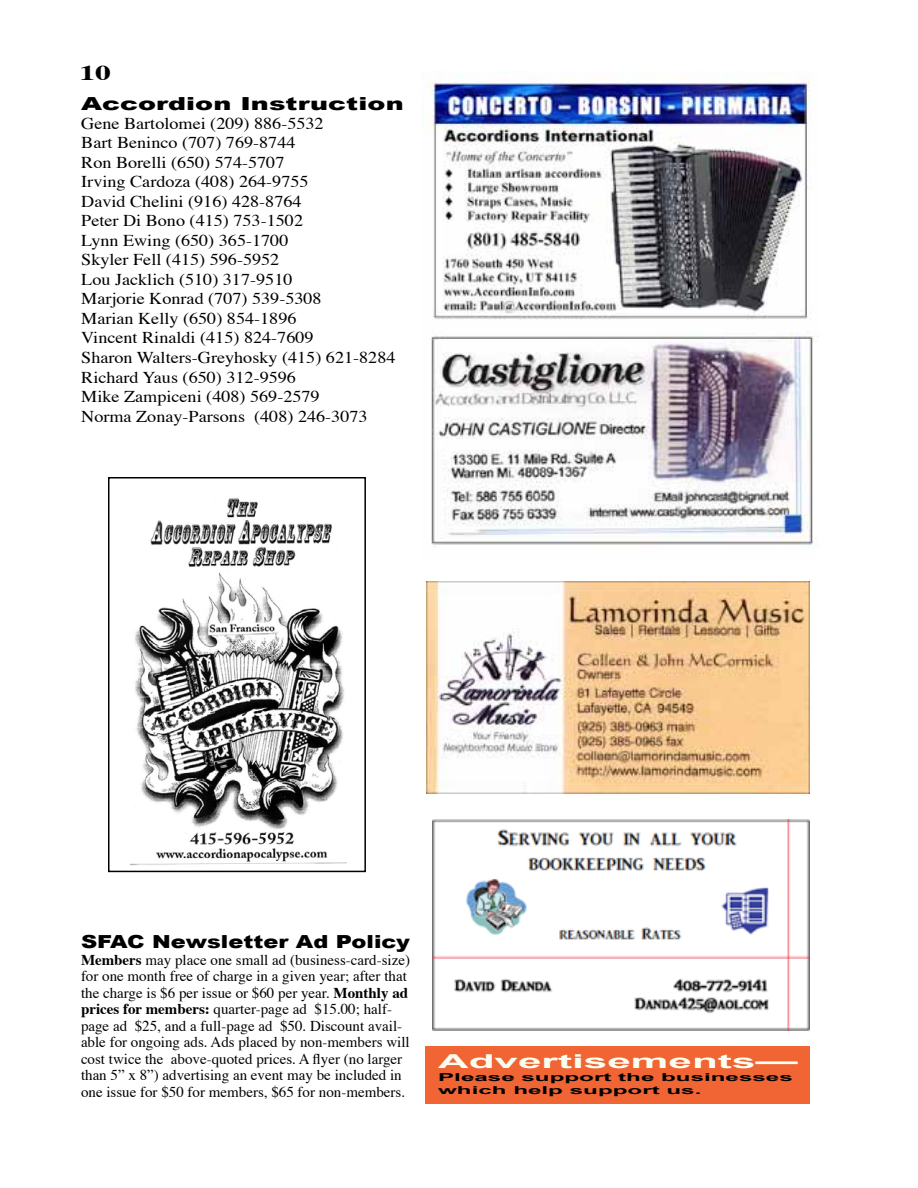
<style>
.page{position:relative;width:918px;height:1188px;background:#fff}
.page>*{position:absolute;margin:0;border:0;box-sizing:border-box;transform-origin:0 0}
.t1{font:700 21px "Times";color:#000;scale:1.5 1}
.t2{font:700 19.2px "Arial";color:#f8fff1;scale:2.21 1}
.t3{font:900 18px "Arial";color:#000;scale:1.25 1}
.t4{font:900 18px "Arial";color:#000;scale:1.5 1}
.t5{font:16.5px/19.5px "Times";color:#000;scale:1.1 1}
.t6{font:15px/16.5px "Times";color:#000}
.t7{font:700 10.95px/13px "Arial";color:#000;scale:2.21 1}
.s1{font-weight:700}
</style>
<div class="page">
<img style="left:421px;top:71px;width:392px;height:476px">
<div style="left:426px;top:1046px;width:384px;height:58px;background:#f16534"></div>
<img style="left:130px;top:498px;width:217px;height:367px">
<div style="left:108px;top:477px;width:258px;height:395px;border:2px solid #000"></div>
<img style="left:427px;top:581px;width:383px;height:212px">
<img style="left:432px;top:819px;width:378px;height:211px">
<p class="t1" style="left:80px;top:53px;width:23px">10</p>
<p class="t4" style="left:81px;top:93px;width:216px">Accordion Instruction</p>
<p class="t5" style="left:81px;top:112px;width:287px">Gene Bartolomei (209) 886-5532<br>Bart Beninco (707) 769-8744<br>Ron Borelli (650) 574-5707<br>Irving Cardoza (408) 264-9755<br>David Chelini (916) 428-8764<br>Peter Di Bono (415) 753-1502<br>Lynn Ewing (650) 365-1700<br>Skyler Fell (415) 596-5952<br>Lou Jacklich (510) 317-9510<br>Marjorie Konrad (707) 539-5308<br>Marian Kelly (650) 854-1896<br>Vincent Rinaldi (415) 824-7609<br>Sharon Walters-Greyhosky (415) 621-8284<br>Richard Yaus (650) 312-9596<br>Mike Zampiceni (408) 569-2579<br>Norma Zonay-Parsons (408) 246-3073</p>
<p class="t3" style="left:81px;top:932px;width:265px">SFAC Newsletter Ad Policy</p>
<p class="t6" style="left:81px;top:950px;width:331px"><span class="s1">Members</span> may place one small ad (business-card-size) for one month free of charge in a given year; after that the charge is $6 per issue or $60 per year. <span class="s1">Monthly ad prices for members:</span> quarter-page ad $15.00; half&shy;page ad $25, and a full-page ad $50. Discount avail&shy;able for ongoing ads. Ads placed by non-members will cost twice the above-quoted prices. A flyer (no larger than 5” x 8”) advertising an event may be included in one issue for $50 for members, $65 for non-members.</p>
<p class="t2" style="left:438px;top:1050px;width:164px">Advertisements—</p>
<p class="t7" style="left:438px;top:1070px;width:162px">Please support the businesses which help support us.</p>
</div>
